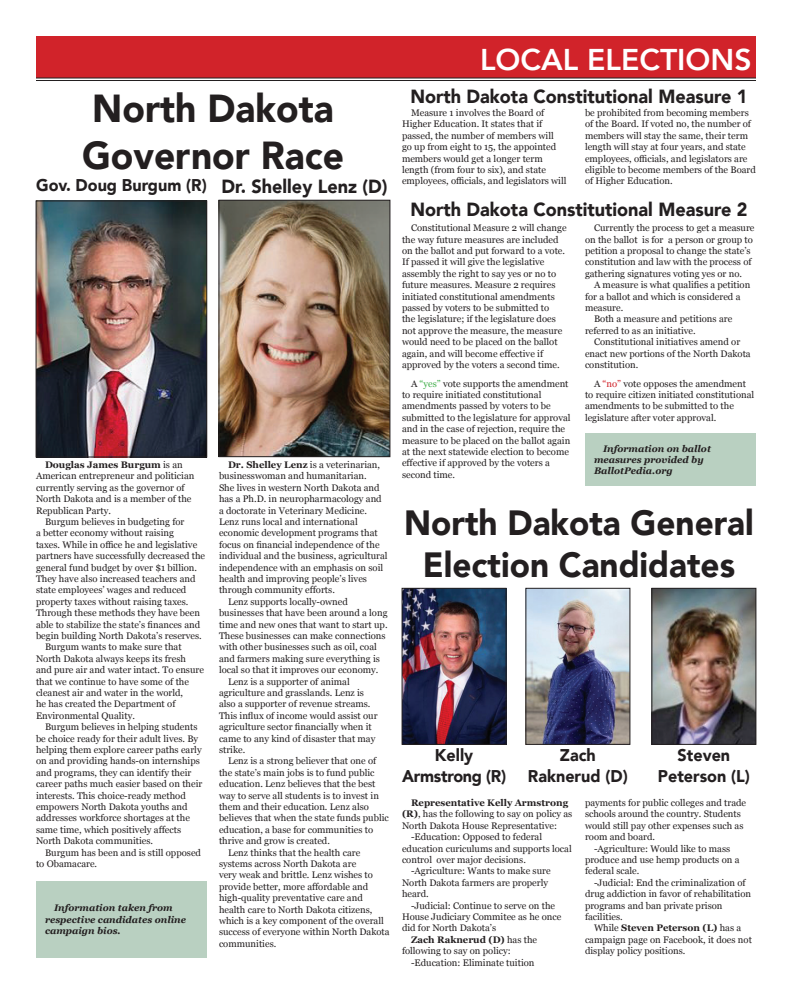
<style>
.page{position:relative;width:792px;height:1008px;background:#fff}
.page>*{position:absolute;margin:0;border:0;box-sizing:border-box;transform-origin:0 0}
.t1{font:900 39px/46.8px "Avenir";color:#231f20;scale:.95 1}
.t2{font:900 35px/42px "Avenir";color:#231f20;text-align:center;scale:.95 1}
.t3{font:800 30px "Avenir";color:#fff}
.t4{font:900 19px "Avenir";color:#231f20;scale:.95 1}
.t5{font:900 17px/20.4px "Avenir";color:#231f20;text-align:center;scale:.95 1}
.t6{font:900 17px/20.4px "Avenir";letter-spacing:-.02em;color:#231f20;text-align:center;scale:.95 1}
.t7{font:9.5px/11.4px "Georgia";color:#231f20}
.t8{font:italic 700 9.5px/11.4px "Georgia";color:#231f20}
.s1{font-weight:700}
.s2{color:#40ae49}
.s3{color:#d1232a}
</style>
<div class="page">
<div style="left:36px;top:36px;width:720px;height:42px;background:#d1232a"></div>
<hr style="left:36px;top:78px;width:720px;height:1px;background:#231f20">
<hr style="left:36px;top:80px;width:720px;height:1px;background:#231f20">
<img style="left:38px;top:203px;width:167px;height:252px">
<div style="left:36px;top:201px;width:171px;height:256px;border:1px solid #231f20"></div>
<img style="left:221px;top:202px;width:167px;height:253px">
<div style="left:219px;top:200px;width:171px;height:257px;border:1px solid #231f20"></div>
<img style="left:404px;top:590px;width:100px;height:152px">
<div style="left:402px;top:588px;width:104px;height:156px;border:1px solid #231f20"></div>
<img style="left:528px;top:590px;width:100px;height:152px">
<div style="left:526px;top:588px;width:104px;height:156px;border:1px solid #231f20"></div>
<img style="left:654px;top:590px;width:100px;height:152px">
<div style="left:652px;top:588px;width:104px;height:156px;border:1px solid #231f20"></div>
<div style="left:585px;top:434px;width:171px;height:52px;background:#b9d0c1"></div>
<div style="left:36px;top:881px;width:171px;height:77px;background:#b9d0c1"></div>
<p class="t1" style="left:82px;top:84px;width:277px">North Dakota<br>Governor Race</p>
<p class="t5" style="left:36px;top:175px;width:181px">Gov. Doug Burgum (R)</p>
<p class="t4" style="left:221px;top:170px;width:176px">Dr. Shelley Lenz (D)</p>
<p class="t7" style="left:36px;top:459px;width:160px;text-indent:9px"><span class="s1">Douglas James Burgum</span> is an<br>American entrepreneur and politician currently serving as the governor of<br>North Dakota and is a member of the<br>Republican Party.</p>
<p class="t7" style="left:36px;top:516px;width:171px;text-indent:9px">Burgum believes in budgeting for<br>a better economy without raising<br>taxes. While in office he and legislative partners have successfully decreased the general fund budget by over $1 billion.<br>They have also increased teachers and state employees’ wages and reduced property taxes without raising taxes.<br>Through these methods they have been able to stabilize the state’s finances and begin building North Dakota’s reserves.</p>
<p class="t7" style="left:36px;top:641px;width:169px;text-indent:9px">Burgum wants to make sure that<br>North Dakota always keeps its fresh and pure air and water intact. To ensure that we continue to have some of the cleanest air and water in the world,<br>he has created the Department of<br>Environmental Quality.</p>
<p class="t7" style="left:36px;top:721px;width:168px;text-indent:9px">Burgum believes in helping students be choice ready for their adult lives. By helping them explore career paths early on and providing hands-on internships and programs, they can identify their career paths much easier based on their interests. This choice-ready method empowers North Dakota youths and addresses workforce shortages at the same time, which positively affects North Dakota communities.</p>
<p class="t7" style="left:36px;top:846px;width:167px;text-indent:9px">Burgum has been and is still opposed to Obamacare.</p>
<p class="t8" style="left:45px;top:902px;width:143px;text-indent:9px">Information taken from respective candidates online campaign bios.</p>
<p class="t7" style="left:219px;top:459px;width:170px;text-indent:9px"><span class="s1">Dr. Shelley Lenz</span> is a veterinarian, businesswoman and humanitarian.<br>She lives in western North Dakota and has a Ph.D. in neuropharmacology and a doctorate in Veterinary Medicine.<br>Lenz runs local and international economic development programs that focus on financial independence of the individual and the business, agricultural independence with an emphasis on soil health and improving people’s lives through community efforts.</p>
<p class="t7" style="left:219px;top:595px;width:170px;text-indent:9px">Lenz supports locally-owned businesses that have been around a long time and new ones that want to start up.<br>These businesses can make connections with other businesses such as oil, coal and farmers making sure everything is local so that it improves our economy.</p>
<p class="t7" style="left:219px;top:675px;width:160px;text-indent:9px">Lenz is a supporter of animal agriculture and grasslands. Lenz is also a supporter of revenue streams.<br>This influx of income would assist our agriculture sector financially when it came to any kind of disaster that may strike.</p>
<p class="t7" style="left:219px;top:755px;width:171px;text-indent:9px">Lenz is a strong believer that one of the state’s main jobs is to fund public education. Lenz believes that the best way to serve all students is to invest in them and their education. Lenz also believes that when the state funds public education, a base for communities to thrive and grow is created.</p>
<p class="t7" style="left:219px;top:846px;width:172px;text-indent:9px">Lenz thinks that the health care systems across North Dakota are<br>very weak and brittle. Lenz wishes to provide better, more affordable and high-quality preventative care and health care to North Dakota citizens, which is a key component of the overall success of everyone within North Dakota communities.</p>
<p class="t3" style="left:480px;top:37px;width:273px">LOCAL ELECTIONS</p>
<p class="t4" style="left:410px;top:80px;width:356px">North Dakota Constitutional Measure 1</p>
<p class="t7" style="left:402px;top:107px;width:166px;text-indent:9px">Measure 1 involves the Board of Higher Education. It states that if passed, the number of members will<br>go up from eight to 15, the appointed members would get a longer term length (from four to six), and state employees, officials, and legislators will</p>
<p class="t7" style="left:585px;top:107px;width:172px">be prohibited from becoming members of the Board. If voted no, the number of members will stay the same, their term length will stay at four years, and state employees, officials, and legislators are eligible to become members of the Board of Higher Education.</p>
<p class="t4" style="left:410px;top:193px;width:356px">North Dakota Constitutional Measure 2</p>
<p class="t7" style="left:402px;top:222px;width:166px;text-indent:9px">Constitutional Measure 2 will change the way future measures are included on the ballot and put forward to a vote.<br>If passed it will give the legislative assembly the right to say yes or no to future measures. Measure 2 requires initiated constitutional amendments passed by voters to be submitted to<br>the legislature; if the legislature does not approve the measure, the measure would need to be placed on the ballot again, and will become effective if approved by the voters a second time.</p>
<p class="t7" style="left:585px;top:222px;width:171px;text-indent:9px">Currently the process to get a measure on the ballot is for a person or group to petition a proposal to change the state’s constitution and law with the process of gathering signatures voting yes or no.</p>
<p class="t7" style="left:585px;top:279px;width:167px;text-indent:9px">A measure is what qualifies a petition for a ballot and which is considered a measure.</p>
<p class="t7" style="left:585px;top:313px;width:149px;text-indent:9px">Both a measure and petitions are referred to as an initiative.</p>
<p class="t7" style="left:585px;top:336px;width:167px;text-indent:9px">Constitutional initiatives amend or enact new portions of the North Dakota constitution.</p>
<p class="t7" style="left:402px;top:377px;width:170px;text-indent:9px">A <span class="s2">“yes”</span> vote supports the amendment to require initiated constitutional amendments passed by voters to be submitted to the legislature for approval and in the case of rejection, require the measure to be placed on the ballot again at the next statewide election to become effective if approved by the voters a second time.</p>
<p class="t7" style="left:585px;top:377px;width:171px;text-indent:9px">A <span class="s3">“no”</span> vote opposes the amendment to require citizen initiated constitutional amendments to be submitted to the legislature after voter approval.</p>
<p class="t8" style="left:594px;top:442px;width:118px;text-indent:9px">Information on ballot measures provided by<br>BallotPedia.org</p>
<p class="t2" style="left:404px;top:501px;width:370px">North Dakota General<br>Election Candidates</p>
<p class="t6" style="left:402px;top:745px;width:111px">Kelly<br>Armstrong (R)</p>
<p class="t5" style="left:528px;top:745px;width:107px">Zach<br>Raknerud (D)</p>
<p class="t5" style="left:658px;top:745px;width:98px">Steven<br>Peterson (L)</p>
<p class="t7" style="left:402px;top:797px;width:172px;text-indent:9px"><span class="s1">Representative Kelly Armstrong (R)</span>, has the following to say on policy as<br>North Dakota House Representative:</p>
<p class="t7" style="left:402px;top:831px;width:171px;text-indent:9px">-Education: Opposed to federal education curiculums and supports local control over major decisions.</p>
<p class="t7" style="left:402px;top:865px;width:150px;text-indent:9px">-Agriculture: Wants to make sure<br>North Dakota farmers are properly heard.</p>
<p class="t7" style="left:402px;top:899px;width:161px;text-indent:9px">-Judicial: Continue to serve on the<br>House Judiciary Commitee as he once did for North Dakota’s</p>
<p class="t7" style="left:402px;top:933px;width:137px;text-indent:9px"><span class="s1">Zach Raknerud (D)</span> has the following to say on policy:</p>
<p class="t7" style="left:411px;top:956px;width:125px">-Education: Eliminate tuition</p>
<p class="t7" style="left:585px;top:797px;width:163px">payments for public colleges and trade schools around the country. Students would still pay other expenses such as room and board.</p>
<p class="t7" style="left:585px;top:842px;width:156px;text-indent:9px">-Agriculture: Would like to mass produce and use hemp products on a federal scale.</p>
<p class="t7" style="left:585px;top:876px;width:168px;text-indent:9px">-Judicial: End the criminalization of drug addiction in favor of rehabilitation programs and ban private prison facilities.</p>
<p class="t7" style="left:585px;top:922px;width:168px;text-indent:9px">While <span class="s1">Steven Peterson (L)</span> has a campaign page on Facebook, it does not display policy positions.</p>
</div>
